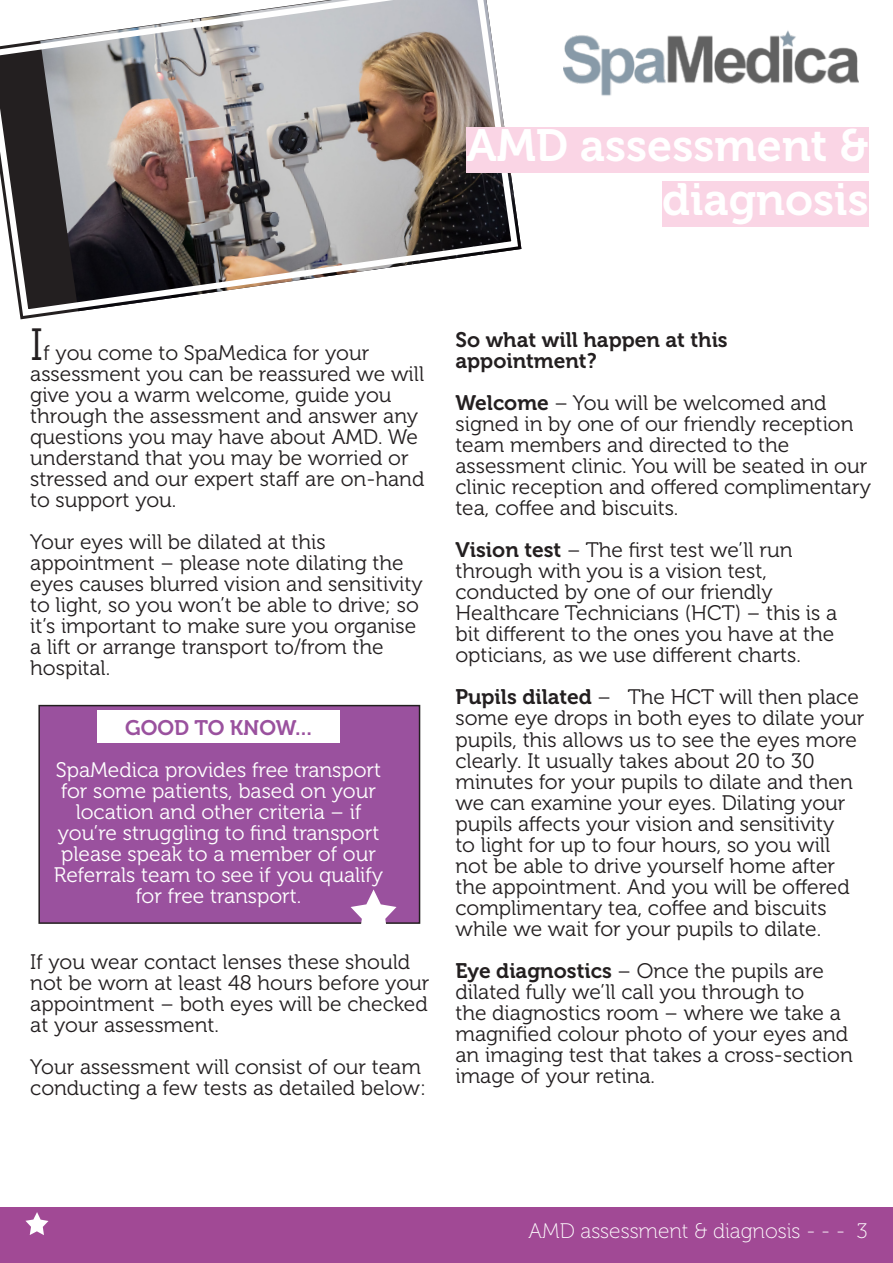
<style>
.page{position:relative;width:893px;height:1263px;background:#fff}
.page>*{position:absolute;margin:0;border:0;box-sizing:border-box;transform-origin:0 0}
.t1{font:45px "Museo 700";color:#fff}
.t2{font:21px/21px "Museo 300";color:#231f20}
.t3{font:21px/21px "Museo 300";color:#fff;text-align:center}
.t4{font:21px/21px "Museo 700";color:#231f20}
.t5{font:21px "Museo 100";color:#fff}
.t6{font:21px "Museo 700";color:#9a519e}
.s1{font-size:45px}
.s2{font-family:"Museo 700"}
</style>
<div class="page">
<div style="left:0;top:1208px;width:893px;height:55px;background:#a14995"></div>
<svg style="left:25px;top:1212px;width:24px;height:23px"></svg>
<img style="left:0;top:0;width:521px;height:319px">
<div style="left:466px;top:127px;width:403px;height:45px;background:#fad5e5"></div>
<div style="left:662px;top:181px;width:207px;height:45px;background:#fad5e5"></div>
<img style="left:564px;top:30px;width:295px;height:66px">
<div style="left:39px;top:706px;width:381px;height:217px;background:#9a519e"></div>
<div style="left:38px;top:705px;width:382px;height:219px;border:2px solid #231f20"></div>
<div style="left:97px;top:711px;width:243px;height:32px;background:#fff"></div>
<svg style="left:351px;top:889px;width:45px;height:35px"></svg>
<p class="t1" style="left:466px;top:121px;width:404px">AMD assessment &amp;</p>
<p class="t1" style="left:662px;top:175px;width:208px">diagnosis</p>
<p class="t2" style="left:30px;top:343px;width:396px"><span class="s1">I</span>f you come to SpaMedica for your assessment you can be reassured we will give you a warm welcome, guide you through the assessment and answer any questions you may have about AMD. We understand that you may be worried or stressed and our expert staff are on-hand to support you.</p>
<p class="t2" style="left:30px;top:532px;width:394px">Your eyes will be dilated at this appointment – please note dilating the eyes causes blurred vision and sensitivity to light, so you won’t be able to drive; so it’s important to make sure you organise</p>
<p class="t2" style="left:30px;top:637px;width:355px">a lift or arrange transport to/from the hospital.</p>
<p class="t6" style="left:125px;top:716px;width:188px">GOOD TO KNOW...</p>
<p class="t3" style="left:54px;top:759px;width:331px">SpaMedica provides free transport for some patients, based on your location and other criteria – if you’re struggling to find transport please speak to a member of our<br>Referrals team to see if you qualify for free transport.</p>
<p class="t2" style="left:30px;top:952px;width:401px">If you wear contact lenses these should not be worn at least 48 hours before your appointment – both eyes will be checked at your assessment.</p>
<p class="t2" style="left:30px;top:1057px;width:397px">Your assessment will consist of our team conducting a few tests as detailed below:</p>
<p class="t4" style="left:455px;top:330px;width:274px">So what will happen at this appointment?</p>
<p class="t2" style="left:455px;top:393px;width:417px"><span class="s2">Welcome</span> – You will be welcomed and signed in by one of our friendly reception team members and directed to the assessment clinic. You will be seated in our clinic reception and offered complimentary tea, coffee and biscuits.</p>
<p class="t2" style="left:455px;top:540px;width:383px"><span class="s2">Vision test</span> – The first test we’ll run through with you is a vision test, conducted by one of our friendly Healthcare Technicians (HCT) – this is a bit different to the ones you have at the opticians, as we use different charts.</p>
<p class="t2" style="left:455px;top:687px;width:411px"><span class="s2">Pupils dilated</span> – The HCT will then place some eye drops in both eyes to dilate your pupils, this allows us to see the eyes more clearly. It usually takes about 20 to 30 minutes for your pupils to dilate and then we can examine your eyes. Dilating your pupils affects your vision and sensitivity<br>to light for up to four hours, so you will not be able to drive yourself home after the appointment. And you will be offered complimentary tea, coffee and biscuits while we wait for your pupils to dilate.</p>
<p class="t2" style="left:455px;top:960px;width:399px"><span class="s2">Eye diagnostics</span> – Once the pupils are dilated fully we’ll call you through to<br>the diagnostics room – where we take a magnified colour photo of your eyes and an imaging test that takes a cross-section image of your retina.</p>
<p class="t5" style="left:529px;top:1220px;width:340px">AMD assessment &amp; diagnosis - - - 3</p>
</div>
